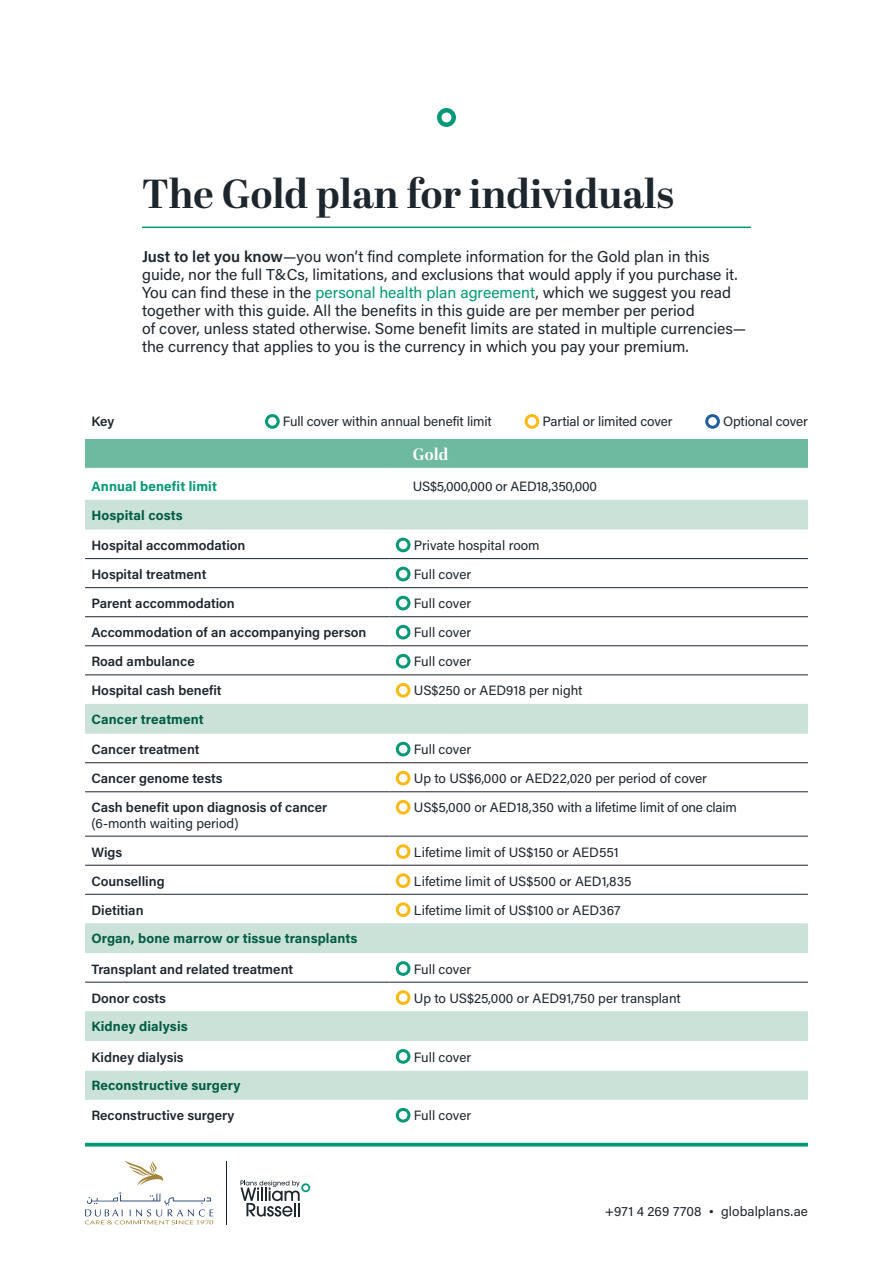
<style>
.page{position:relative;width:893px;height:1263px;background:#fff}
.page>*{position:absolute;margin:0;border:0;box-sizing:border-box;transform-origin:0 0}
.t1{font:700 40.5px "Abril Display";color:#1d252d}
.t2{font:700 16.5px "Abril Display";color:#fff}
.t3{font:15.75px/18px "Acumin Pro";color:#1d252d}
.t4{font:13.5px "Acumin Pro";color:#1d252d}
.t5{font:600 13.5px "Acumin Pro";color:#1d252d}
.t6{font:700 13.5px "Acumin Pro";letter-spacing:.01em;color:#005c42}
.t7{font:700 13.5px "Acumin Pro";letter-spacing:.01em;color:#019875}
.s1{font-weight:600}
.s2{color:#019875}
</style>
<div class="page">
<hr style="left:227px;top:1161px;width:1px;height:63px;background:#10202b">
<svg style="left:240px;top:1180px;width:70px;height:36px"></svg>
<svg style="left:125px;top:1161px;width:39px;height:24px"></svg>
<svg style="left:85px;top:1192px;width:128px;height:32px"></svg>
<hr style="left:85px;top:1143px;width:723px;height:3px;background:#029876">
<div style="left:85px;top:439px;width:304px;height:30px;background:#6dbaa0"></div>
<div style="left:389px;top:439px;width:419px;height:30px;background:#6dbaa0"></div>
<svg style="left:85px;top:500px;width:723px;height:600px"></svg>
<hr style="left:85px;top:645px;width:304px;height:1px;background:#1d252d">
<hr style="left:389px;top:645px;width:419px;height:1px;background:#1d252d">
<hr style="left:85px;top:865px;width:304px;height:1px;background:#1d252d">
<hr style="left:389px;top:865px;width:419px;height:1px;background:#1d252d">
<hr style="left:85px;top:894px;width:304px;height:1px;background:#1d252d">
<hr style="left:389px;top:894px;width:419px;height:1px;background:#1d252d">
<hr style="left:85px;top:762px;width:304px;height:1px;background:#1d252d">
<hr style="left:389px;top:762px;width:419px;height:1px;background:#1d252d">
<hr style="left:85px;top:791px;width:304px;height:1px;background:#1d252d">
<hr style="left:389px;top:791px;width:419px;height:1px;background:#1d252d">
<hr style="left:85px;top:982px;width:304px;height:1px;background:#1d252d">
<hr style="left:389px;top:982px;width:419px;height:1px;background:#1d252d">
<hr style="left:85px;top:558px;width:304px;height:1px;background:#1d252d">
<hr style="left:389px;top:558px;width:419px;height:1px;background:#1d252d">
<hr style="left:85px;top:587px;width:304px;height:1px;background:#1d252d">
<hr style="left:389px;top:587px;width:419px;height:1px;background:#1d252d">
<hr style="left:85px;top:616px;width:304px;height:1px;background:#1d252d">
<hr style="left:389px;top:616px;width:419px;height:1px;background:#1d252d">
<hr style="left:85px;top:674px;width:304px;height:1px;background:#1d252d">
<hr style="left:389px;top:674px;width:419px;height:1px;background:#1d252d">
<hr style="left:85px;top:836px;width:304px;height:1px;background:#1d252d">
<hr style="left:389px;top:836px;width:419px;height:1px;background:#1d252d">
<hr style="left:85px;top:468px;width:304px;height:1px;background:#fff">
<hr style="left:389px;top:468px;width:419px;height:1px;background:#fff">
<hr style="left:85px;top:1069px;width:304px;height:2px;background:#fff">
<hr style="left:389px;top:1069px;width:419px;height:2px;background:#fff">
<div style="left:396px;top:538px;width:14px;height:14px;border:3px solid #019875;border-radius:50%"></div>
<div style="left:396px;top:567px;width:14px;height:14px;border:3px solid #019875;border-radius:50%"></div>
<div style="left:396px;top:596px;width:14px;height:14px;border:3px solid #019875;border-radius:50%"></div>
<div style="left:396px;top:625px;width:14px;height:14px;border:3px solid #019875;border-radius:50%"></div>
<div style="left:396px;top:654px;width:14px;height:14px;border:3px solid #019875;border-radius:50%"></div>
<div style="left:396px;top:683px;width:14px;height:15px;border:3px solid #fdb913;border-radius:50%"></div>
<div style="left:396px;top:742px;width:14px;height:14px;border:3px solid #019875;border-radius:50%"></div>
<div style="left:396px;top:771px;width:14px;height:14px;border:3px solid #fdb913;border-radius:50%"></div>
<div style="left:396px;top:800px;width:14px;height:14px;border:3px solid #fdb913;border-radius:50%"></div>
<div style="left:396px;top:844px;width:14px;height:15px;border:3px solid #fdb913;border-radius:50%"></div>
<div style="left:396px;top:873px;width:14px;height:15px;border:3px solid #fdb913;border-radius:50%"></div>
<div style="left:396px;top:902px;width:14px;height:15px;border:3px solid #fdb913;border-radius:50%"></div>
<div style="left:396px;top:961px;width:14px;height:15px;border:3px solid #019875;border-radius:50%"></div>
<div style="left:396px;top:990px;width:14px;height:15px;border:3px solid #fdb913;border-radius:50%"></div>
<div style="left:396px;top:1049px;width:14px;height:15px;border:3px solid #019875;border-radius:50%"></div>
<div style="left:396px;top:1108px;width:14px;height:14px;border:3px solid #019875;border-radius:50%"></div>
<div style="left:265px;top:414px;width:15px;height:15px;border:3px solid #019875;border-radius:50%"></div>
<div style="left:525px;top:414px;width:14px;height:15px;border:3px solid #fdb913;border-radius:50%"></div>
<div style="left:705px;top:414px;width:15px;height:15px;border:3px solid #215e9e;border-radius:50%"></div>
<hr style="left:142px;top:227px;width:609px;height:1px;background:#029876">
<svg style="left:437px;top:108px;width:19px;height:19px"></svg>
<h1 class="t1" style="left:142px;top:166px;width:533px">The Gold plan for individuals</h1>
<p class="t3" style="left:142px;top:247px;width:606px"><span class="s1">Just to let you know</span>—you won’t find complete information for the Gold plan in this guide, nor the full T&amp;Cs, limitations, and exclusions that would apply if you purchase it.<br>You can find these in the <span class="s2">personal health plan agreement</span>, which we suggest you read together with this guide. All the benefits in this guide are per member per period<br>of cover, unless stated otherwise. Some benefit limits are stated in multiple currencies— the currency that applies to you is the currency in which you pay your premium.</p>
<p class="t5" style="left:91px;top:412px;width:24px">Key</p>
<p class="t4" style="left:283px;top:412px;width:211px">Full cover within annual benefit limit</p>
<p class="t4" style="left:542px;top:412px;width:132px">Partial or limited cover</p>
<p class="t4" style="left:723px;top:412px;width:86px">Optional cover</p>
<p class="t2" style="left:413px;top:443px;width:37px">Gold</p>
<p class="t7" style="left:91px;top:477px;width:127px">Annual benefit limit</p>
<p class="t4" style="left:413px;top:477px;width:186px">US$5,000,000 or AED18,350,000</p>
<p class="t6" style="left:91px;top:505px;width:93px">Hospital costs</p>
<p class="t5" style="left:91px;top:536px;width:156px">Hospital accommodation</p>
<p class="t4" style="left:414px;top:536px;width:127px">Private hospital room</p>
<p class="t5" style="left:91px;top:565px;width:116px">Hospital treatment</p>
<p class="t4" style="left:414px;top:565px;width:59px">Full cover</p>
<p class="t5" style="left:91px;top:594px;width:145px">Parent accommodation</p>
<p class="t4" style="left:414px;top:594px;width:59px">Full cover</p>
<p class="t5" style="left:91px;top:623px;width:277px">Accommodation of an accompanying person</p>
<p class="t4" style="left:414px;top:623px;width:59px">Full cover</p>
<p class="t5" style="left:91px;top:652px;width:105px">Road ambulance</p>
<p class="t4" style="left:414px;top:652px;width:59px">Full cover</p>
<p class="t5" style="left:91px;top:681px;width:132px">Hospital cash benefit</p>
<p class="t4" style="left:414px;top:681px;width:170px">US$250 or AED918 per night</p>
<p class="t6" style="left:91px;top:709px;width:114px">Cancer treatment</p>
<p class="t5" style="left:91px;top:740px;width:110px">Cancer treatment</p>
<p class="t4" style="left:414px;top:740px;width:59px">Full cover</p>
<p class="t5" style="left:91px;top:769px;width:133px">Cancer genome tests</p>
<p class="t4" style="left:414px;top:769px;width:295px">Up to US$6,000 or AED22,020 per period of cover</p>
<p class="t5" style="left:91px;top:798px;width:237px">Cash benefit upon diagnosis of cancer</p>
<p class="t4" style="left:91px;top:813px;width:149px">(6-month waiting period)</p>
<p class="t4" style="left:414px;top:798px;width:324px">US$5,000 or AED18,350 with a lifetime limit of one claim</p>
<p class="t5" style="left:91px;top:842px;width:32px">Wigs</p>
<p class="t4" style="left:414px;top:842px;width:206px">Lifetime limit of US$150 or AED551</p>
<p class="t5" style="left:91px;top:872px;width:75px">Counselling</p>
<p class="t4" style="left:414px;top:872px;width:219px">Lifetime limit of US$500 or AED1,835</p>
<p class="t5" style="left:91px;top:901px;width:54px">Dietitian</p>
<p class="t4" style="left:414px;top:901px;width:208px">Lifetime limit of US$100 or AED367</p>
<p class="t6" style="left:91px;top:929px;width:267px">Organ, bone marrow or tissue transplants</p>
<p class="t5" style="left:91px;top:959px;width:203px">Transplant and related treatment</p>
<p class="t4" style="left:414px;top:959px;width:59px">Full cover</p>
<p class="t5" style="left:91px;top:988px;width:76px">Donor costs</p>
<p class="t4" style="left:414px;top:988px;width:268px">Up to US$25,000 or AED91,750 per transplant</p>
<p class="t6" style="left:91px;top:1017px;width:98px">Kidney dialysis</p>
<p class="t5" style="left:91px;top:1047px;width:94px">Kidney dialysis</p>
<p class="t4" style="left:414px;top:1047px;width:59px">Full cover</p>
<p class="t6" style="left:91px;top:1076px;width:151px">Reconstructive surgery</p>
<p class="t5" style="left:91px;top:1106px;width:145px">Reconstructive surgery</p>
<p class="t4" style="left:414px;top:1106px;width:59px">Full cover</p>
<p class="t4" style="left:605px;top:1202px;width:205px">+971 4 269 7708 <sup>.</sup> globalplans.ae</p>
</div>
